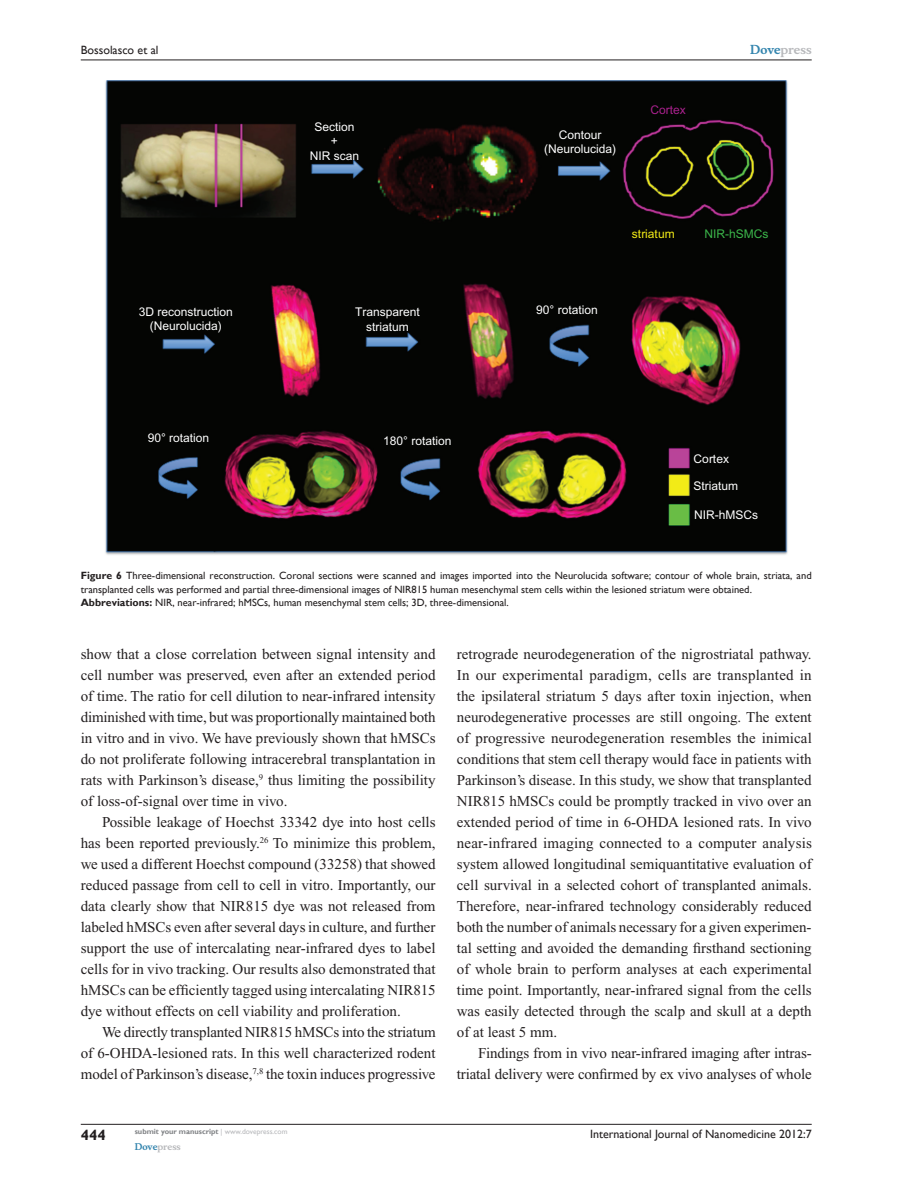
<style>
.page{position:relative;width:918px;height:1188px;background:#fff}
.page>*{position:absolute;margin:0;border:0;box-sizing:border-box;transform-origin:0 0}
.t1{font:15px/21px "Times New Roman";letter-spacing:-.005em;color:#231f20;text-align:justify}
.t2{font:700 15px "Gill Sans";color:#231f20}
.t3{font:12px/14.4px "Arial";color:#fff;text-align:center}
.t4{font:12px "Gill Sans";color:#231f20}
.t5{font:12px "Arial";color:#3bb54a}
.t6{font:700 12px "Musee";color:#b8b9bc}
.t7{font:12px "Arial";color:#f2eb17}
.t8{font:12px "Arial";color:#a9218d}
.t9{font:10.5px/13.5px "Gill Sans";color:#231f20}
.t10{font:700 9px "Musee";color:#b8b9bc}
.t11{font:700 7.5px "Gill Sans";color:#808285}
.s1{color:#3485ae}
.s2{font-weight:700}
.s3{font-weight:400;color:#b8b9bc}
</style>
<div class="page">
<img style="left:105px;top:81px;width:683px;height:474px">
<hr style="left:81px;top:1124px;width:731px;height:1px;background:#231f20">
<hr style="left:81px;top:60px;width:731px;height:1px;background:#231f20">
<p class="t4" style="left:81px;top:43px;width:79px">Bossolasco et al</p>
<p class="t3" style="left:310px;top:120px;width:51px">Section +<br>NIR scan</p>
<p class="t3" style="left:544px;top:127px;width:74px">Contour (Neurolucida)</p>
<p class="t8" style="left:650px;top:103px;width:37px">Cortex</p>
<p class="t6" style="left:750px;top:43px;width:63px"><span class="s1">Dove</span>press</p>
<p class="t3" style="left:139px;top:305px;width:96px">3D reconstruction (Neurolucida)</p>
<p class="t3" style="left:355px;top:305px;width:66px">Transparent striatum</p>
<p class="t3" style="left:536px;top:303px;width:63px">90° rotation</p>
<p class="t7" style="left:632px;top:227px;width:44px">striatum</p>
<p class="t5" style="left:705px;top:227px;width:65px">NIR-hSMCs</p>
<p class="t3" style="left:148px;top:430px;width:63px">90° rotation</p>
<p class="t3" style="left:383px;top:433px;width:70px">180° rotation</p>
<p class="t3" style="left:694px;top:452px;width:37px">Cortex</p>
<p class="t3" style="left:693px;top:479px;width:46px">Striatum</p>
<p class="t3" style="left:694px;top:508px;width:65px">NIR-hMSCs</p>
<p class="t9" style="left:81px;top:569px;width:732px"><span class="s2">Figure 6</span> Three-dimensional reconstruction. Coronal sections were scanned and images imported into the Neurolucida software; contour of whole brain, striata, and transplanted cells was performed and partial three-dimensional images of NIR815 human mesenchymal stem cells within the lesioned striatum were obtained.<br><span class="s2">Abbreviations:</span> NIR, near-infrared; hMSCs, human mesenchymal stem cells; 3D, three-dimensional.</p>
<p class="t1" style="left:81px;top:644px;width:356px">show that a close correlation between signal intensity and cell number was preserved, even after an extended period of time. The ratio for cell dilution to near-infrared intensity diminished with time, but was proportionally maintained both in vitro and in vivo. We have previously shown that hMSCs do not proliferate following intracerebral transplantation in rats with Parkinson’s disease,<sup>9</sup> thus limiting the possibility of loss-of-signal over time in vivo.</p>
<p class="t1" style="left:81px;top:812px;width:357px;text-indent:21px">Possible leakage of Hoechst 33342 dye into host cells has been reported previously.<sup>26</sup> To minimize this problem, we used a different Hoechst compound (33258) that showed reduced passage from cell to cell in vitro. Importantly, our data clearly show that NIR815 dye was not released from labeled hMSCs even after several days in culture, and further support the use of intercalating near-infrared dyes to label cells for in vivo tracking. Our results also demonstrated that hMSCs can be efficiently tagged using intercalating NIR815 dye without effects on cell viability and proliferation.</p>
<p class="t1" style="left:81px;top:1022px;width:357px;text-indent:21px">We directly transplanted NIR815 hMSCs into the striatum of 6-OHDA-lesioned rats. In this well characterized rodent model of Parkinson’s disease,<sup>7,8</sup> the toxin induces progressive</p>
<p class="t1" style="left:457px;top:644px;width:357px">retrograde neurodegeneration of the nigrostriatal pathway.<br>In our experimental paradigm, cells are transplanted in the ipsilateral striatum 5 days after toxin injection, when neurodegenerative processes are still ongoing. The extent of progressive neurodegeneration resembles the inimical conditions that stem cell therapy would face in patients with Parkinson’s disease. In this study, we show that transplanted NIR815 hMSCs could be promptly tracked in vivo over an extended period of time in 6-OHDA lesioned rats. In vivo near-infrared imaging connected to a computer analysis system allowed longitudinal semiquantitative evaluation of cell survival in a selected cohort of transplanted animals.<br>Therefore, near-infrared technology considerably reduced both the number of animals necessary for a given experimen&shy;tal setting and avoided the demanding firsthand sectioning of whole brain to perform analyses at each experimental time point. Importantly, near-infrared signal from the cells was easily detected through the scalp and skull at a depth of at least 5 mm.</p>
<p class="t1" style="left:457px;top:1043px;width:356px;text-align:right">Findings from in vivo near-infrared imaging after intras&shy;triatal delivery were confirmed by ex vivo analyses of whole</p>
<p class="t2" style="left:81px;top:1126px;width:26px">444</p>
<p class="t11" style="left:135px;top:1127px;width:154px">submit your manuscript <span class="s3">| www.dovepress.com</span></p>
<p class="t10" style="left:135px;top:1141px;width:48px"><span class="s1">Dove</span>press</p>
<p class="t4" style="left:590px;top:1127px;width:223px">International Journal of Nanomedicine 2012:7</p>
</div>
